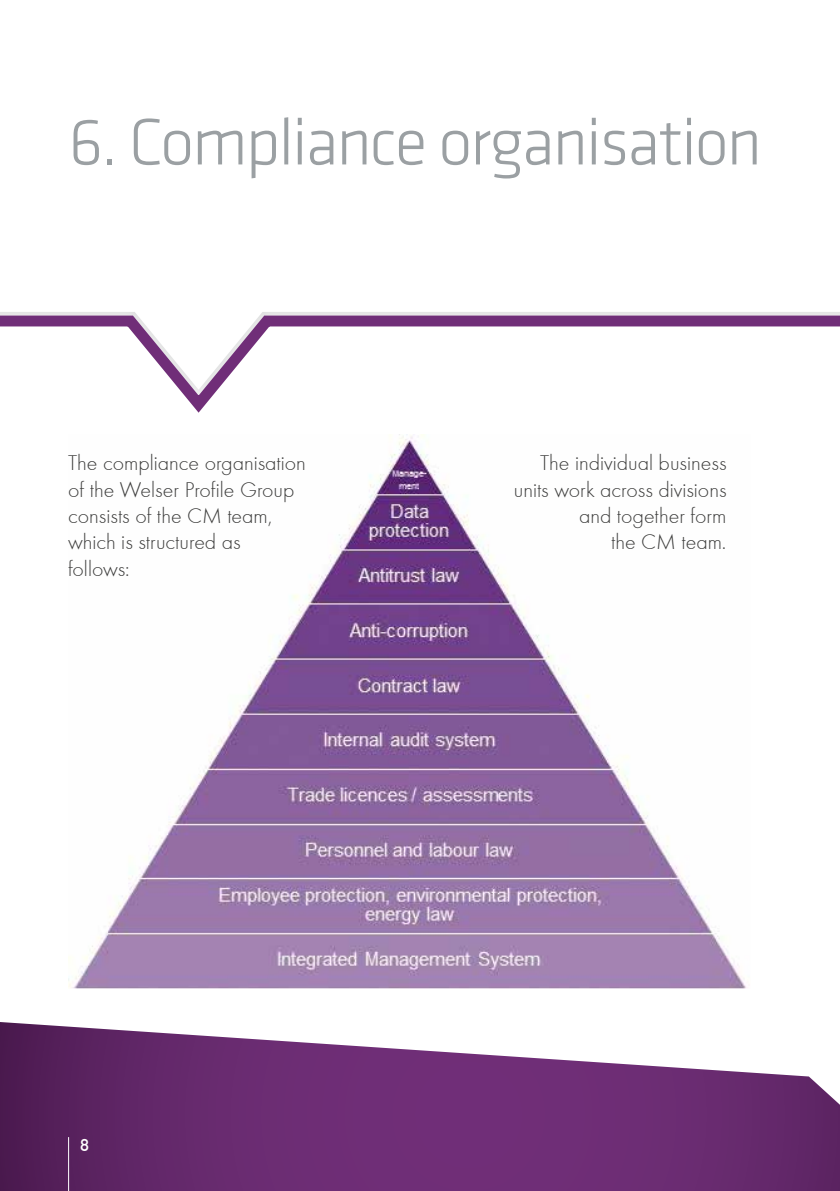
<style>
.page{position:relative;width:840px;height:1191px;background:#fff}
.page>*{position:absolute;margin:0;border:0;box-sizing:border-box;transform-origin:0 0}
.t1{font:300 68px "Klavika";letter-spacing:-.03em;color:#9ba0a3}
.t2{font:300 22px/26.4px "Futura T";color:#3a3a39}
.t3{font:500 18px "Futura T";color:#fff}
</style>
<div class="page">
<svg style="left:0;top:312px;width:839px;height:101px"></svg>
<svg style="left:0;top:1022px;width:839px;height:169px"></svg>
<img style="left:68px;top:435px;width:679px;height:553px">
<hr style="left:68px;top:1137px;width:1px;height:54px;background:#fff">
<h1 class="t1" style="left:68px;top:105px;width:695px">6. Compliance organisation</h1>
<p class="t2" style="left:68px;top:450px;width:239px">The compliance organisation of the Welser Profile Group consists of the CM team, which is structured as follows:</p>
<p class="t2" style="left:513px;top:450px;width:214px;text-align:right">The individual business units work across divisions and together form<br>the CM team.</p>
<p class="t3" style="left:79px;top:1134px;width:12px">8</p>
</div>
